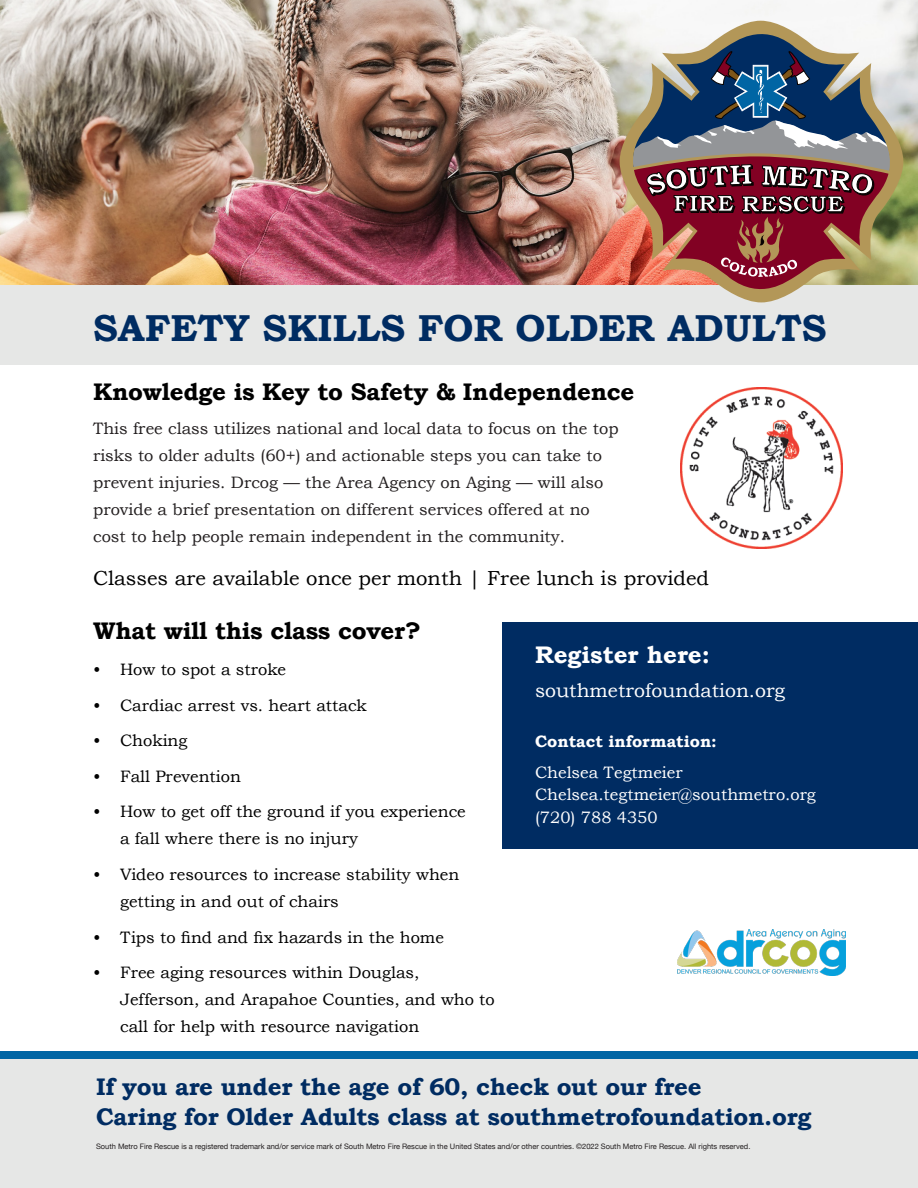
<style>
.page{position:relative;width:918px;height:1188px;background:#fff}
.page>*{position:absolute;margin:0;border:0;box-sizing:border-box;transform-origin:0 0}
.t1{font:700 37.5px "Bookman Old Style";color:#002c62}
.t2{font:700 24px/30px "Bookman Old Style";letter-spacing:-.01em;color:#002c62}
.t3{font:700 24px "Bookman Old Style";letter-spacing:-.01em;color:#000}
.t4{font:700 24px "Bookman Old Style";color:#fff}
.t5{font:20.25px "Bookman Old Style";color:#000}
.t6{font:19.5px "Bookman Old Style";color:#fff}
.t7{font:16.5px/27px "Bookman Old Style";color:#000}
.t8{font:16.5px/27px "Bookman Old Style";color:#231f20}
.t9{font:16.5px/22.5px "Bookman Old Style";color:#fff}
.t10{font:700 16.5px "Bookman Old Style";color:#fff}
.t11{font:7.5px "Helvetica Neue";color:#231f20}
</style>
<div class="page">
<img style="left:0;top:0;width:918px;height:285px">
<div style="left:0;top:285px;width:918px;height:79px;background:#e6e7e6"></div>
<div style="left:0;top:1056px;width:918px;height:132px;background:#e6e7e6"></div>
<div style="left:0;top:1051px;width:918px;height:7px;background:#0065a4"></div>
<svg style="left:620px;top:21px;width:283px;height:281px"></svg>
<img style="left:681px;top:387px;width:161px;height:162px">
<div style="left:503px;top:622px;width:415px;height:227px;background:#002c62"></div>
<img style="left:677px;top:929px;width:169px;height:47px">
<p class="t1" style="left:93px;top:305px;width:735px">SAFETY SKILLS FOR OLDER ADULTS</p>
<p class="t3" style="left:93px;top:377px;width:543px">Knowledge is Key to Safety &amp; Independence</p>
<p class="t8" style="left:93px;top:414px;width:527px">This free class utilizes national and local data to focus on the top risks to older adults (60+) and actionable steps you can take to prevent injuries. Drcog — the Area Agency on Aging — will also provide a brief presentation on different services offered at no cost to help people remain independent in the community.</p>
<p class="t5" style="left:93px;top:567px;width:618px">Classes are available once per month | Free lunch is provided</p>
<p class="t3" style="left:93px;top:617px;width:329px">What will this class cover?</p>
<p class="t7" style="left:93px;top:656px;width:195px">• How to spot a stroke</p>
<p class="t7" style="left:93px;top:691px;width:275px">• Cardiac arrest vs. heart attack</p>
<p class="t7" style="left:93px;top:727px;width:96px">• Choking</p>
<p class="t7" style="left:93px;top:763px;width:149px">• Fall Prevention</p>
<p class="t7" style="left:120px;top:798px;width:347px;text-indent:-27px">• How to get off the ground if you experience a fall where there is no injury</p>
<p class="t7" style="left:120px;top:861px;width:341px;text-indent:-27px">• Video resources to increase stability when getting in and out of chairs</p>
<p class="t7" style="left:93px;top:924px;width:352px">• Tips to find and fix hazards in the home</p>
<p class="t7" style="left:120px;top:959px;width:376px;text-indent:-27px">• Free aging resources within Douglas,<br>Jefferson, and Arapahoe Counties, and who to call for help with resource navigation</p>
<p class="t4" style="left:535px;top:640px;width:176px">Register here:</p>
<p class="t6" style="left:535px;top:679px;width:252px">southmetrofoundation.org</p>
<p class="t10" style="left:535px;top:731px;width:183px">Contact information:</p>
<p class="t9" style="left:535px;top:761px;width:282px">Chelsea Tegtmeier<br>Chelsea.tegtmeier@southmetro.org (720) 788 4350</p>
<p class="t2" style="left:96px;top:1071px;width:717px">If you are under the age of 60, check out our free<br>Caring for Older Adults class at southmetrofoundation.org</p>
<p class="t11" style="left:96px;top:1141px;width:656px">South Metro Fire Rescue is a registered trademark and/or service mark of South Metro Fire Rescue in the United States and/or other countries. ©2022 South Metro Fire Rescue. All rights reserved.</p>
</div>
